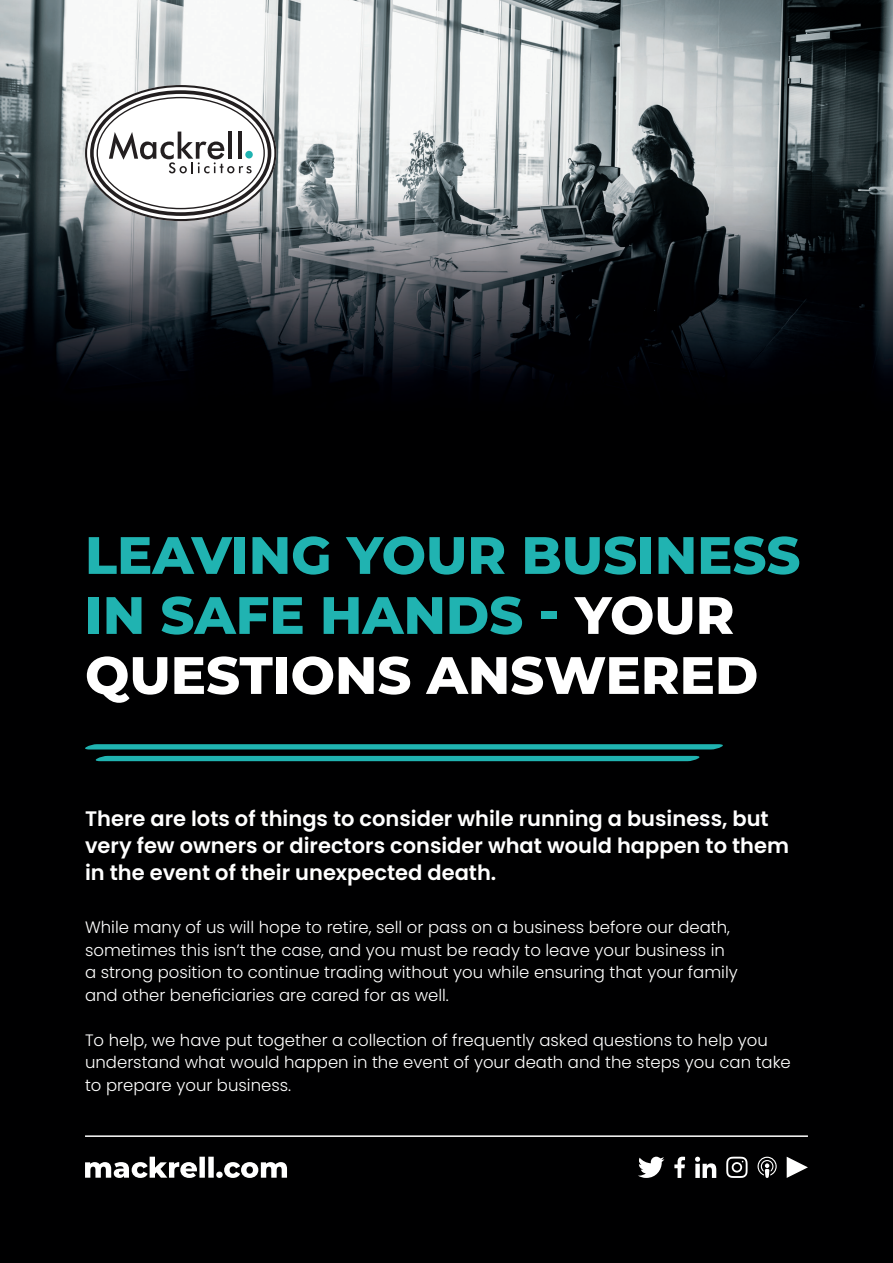
<style>
.page{position:relative;width:893px;height:1263px;background:#fff}
.page>*{position:absolute;margin:0;border:0;box-sizing:border-box;transform-origin:0 0}
.t1{font:800 52.5px/60px "Montserrat";color:#20b3b1}
.t2{font:600 21px/27px "Poppins";color:#fff}
.t3{font:300 16.5px/22.5px "Poppins";color:#fff}
.s1{color:#fff}
</style>
<div class="page">
<img style="left:0;top:0;width:893px;height:1263px">
<svg style="left:85px;top:85px;width:191px;height:136px"></svg>
<hr style="left:228px;top:132px;width:4px;height:27px;background:#231f20">
<hr style="left:238px;top:132px;width:3px;height:27px;background:#231f20">
<hr style="left:85px;top:1135px;width:723px;height:2px;background:#fff">
<svg style="left:85px;top:1157px;width:202px;height:21px"></svg>
<svg style="left:695px;top:1157px;width:21px;height:21px"></svg>
<svg style="left:638px;top:1157px;width:26px;height:21px"></svg>
<svg style="left:674px;top:1157px;width:11px;height:21px"></svg>
<svg style="left:757px;top:1157px;width:20px;height:21px"></svg>
<svg style="left:726px;top:1157px;width:21px;height:21px"></svg>
<svg style="left:787px;top:1157px;width:21px;height:21px"></svg>
<svg style="left:78px;top:744px;width:652px;height:5px;background:#1da7a5"></svg>
<div style="left:89px;top:756px;width:617px;height:5px;background:#20b3b1"></div>
<h1 class="t1" style="left:85px;top:522px;width:717px">LEAVING YOUR BUSINESS<br>IN SAFE HANDS - <span class="s1">YOUR<br>QUESTIONS ANSWERED</span></h1>
<p class="t2" style="left:85px;top:805px;width:705px">There are lots of things to consider while running a business, but very few owners or directors consider what would happen to them in the event of their unexpected death.</p>
<p class="t3" style="left:85px;top:916px;width:654px">While many of us will hope to retire, sell or pass on a business before our death, sometimes this isn’t the case, and you must be ready to leave your business in a strong position to continue trading without you while ensuring that your family and other beneficiaries are cared for as well.</p>
<p class="t3" style="left:85px;top:1029px;width:707px">To help, we have put together a collection of frequently asked questions to help you understand what would happen in the event of your death and the steps you can take to prepare your business.</p>
</div>
